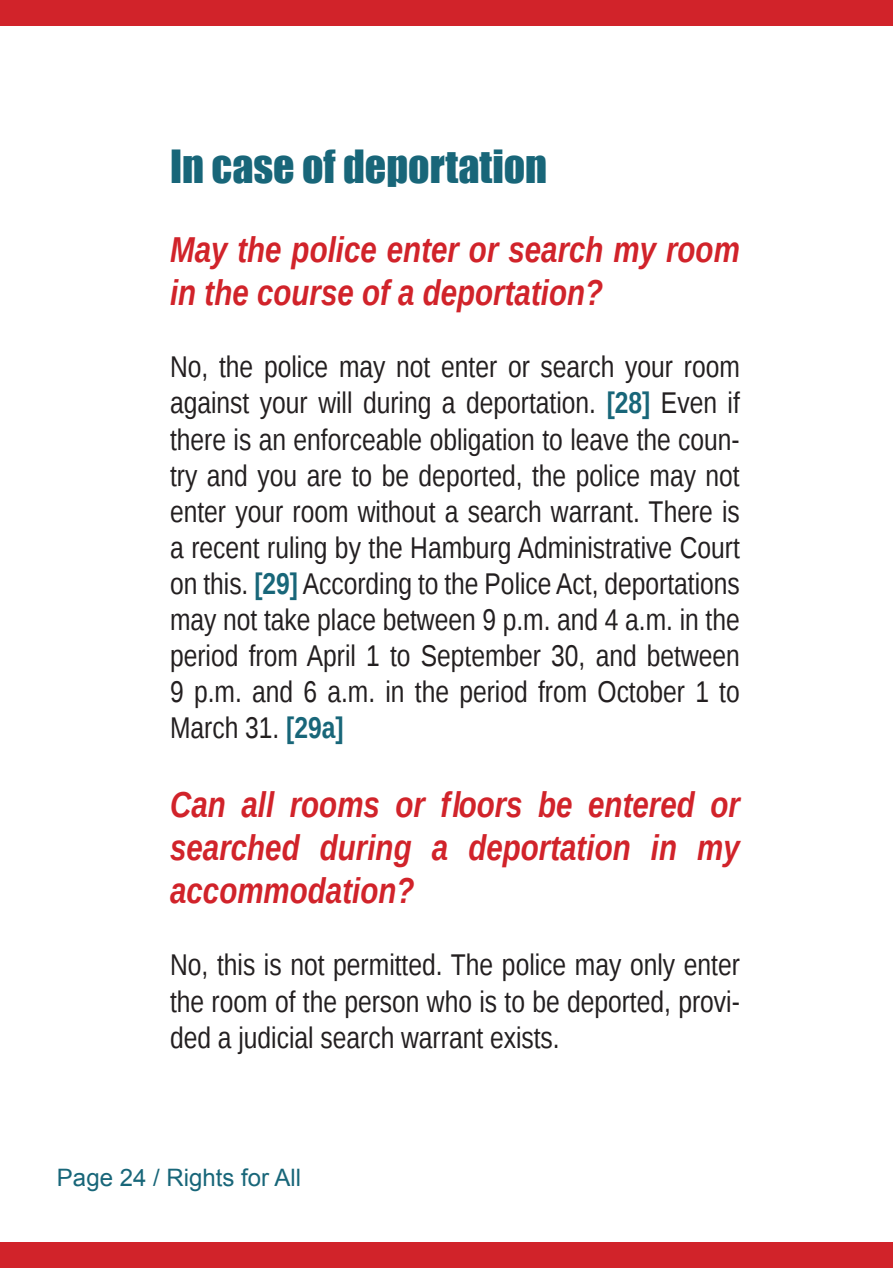
<style>
.page{position:relative;width:893px;height:1268px;background:#fff}
.page>*{position:absolute;margin:0;border:0;box-sizing:border-box;transform-origin:0 0}
.t1{font:42px "Impact";color:#186679}
.t2{font:italic 700 36px/43.2px "Liberation Sans Narrow";color:#d1232a}
.t3{font:30px/36px "Liberation Sans Narrow";color:#231f20;text-align:justify}
.t4{font:24px "Arial";color:#186679}
.s1{font-weight:700;color:#186679}
</style>
<div class="page">
<div style="left:0;top:1242px;width:893px;height:25px;background:#d1232a"></div>
<div style="left:0;top:0;width:893px;height:26px;background:#d1232a"></div>
<h1 class="t1" style="left:170px;top:147px;width:379px">In case of deportation</h1>
<p class="t2" style="left:170px;top:227px;width:571px">May the police enter or search my room in the course of a deportation?</p>
<p class="t3" style="left:170px;top:350px;width:571px">No, the police may not enter or search your room against your will during a deportation. <span class="s1">[28]</span> Even if there is an enforceable obligation to leave the coun&shy;try and you are to be deported, the police may not enter your room without a search warrant. There is a recent ruling by the Hamburg Administrative Court on this. <span class="s1">[29]</span> According to the Police Act, deportations may not take place between 9 p.m. and 4 a.m. in the period from April 1 to September 30, and between 9 p.m. and 6 a.m. in the period from October 1 to March 31. <span class="s1">[29a]</span></p>
<p class="t2" style="left:170px;top:782px;width:571px;text-align:justify">Can all rooms or floors be entered or searched during a deportation in my accommodation?</p>
<p class="t3" style="left:170px;top:947px;width:571px">No, this is not permitted. The police may only enter the room of the person who is to be deported, provi&shy;ded a judicial search warrant exists.</p>
<p class="t4" style="left:57px;top:1167px;width:246px">Page 24 / Rights for All</p>
</div>
